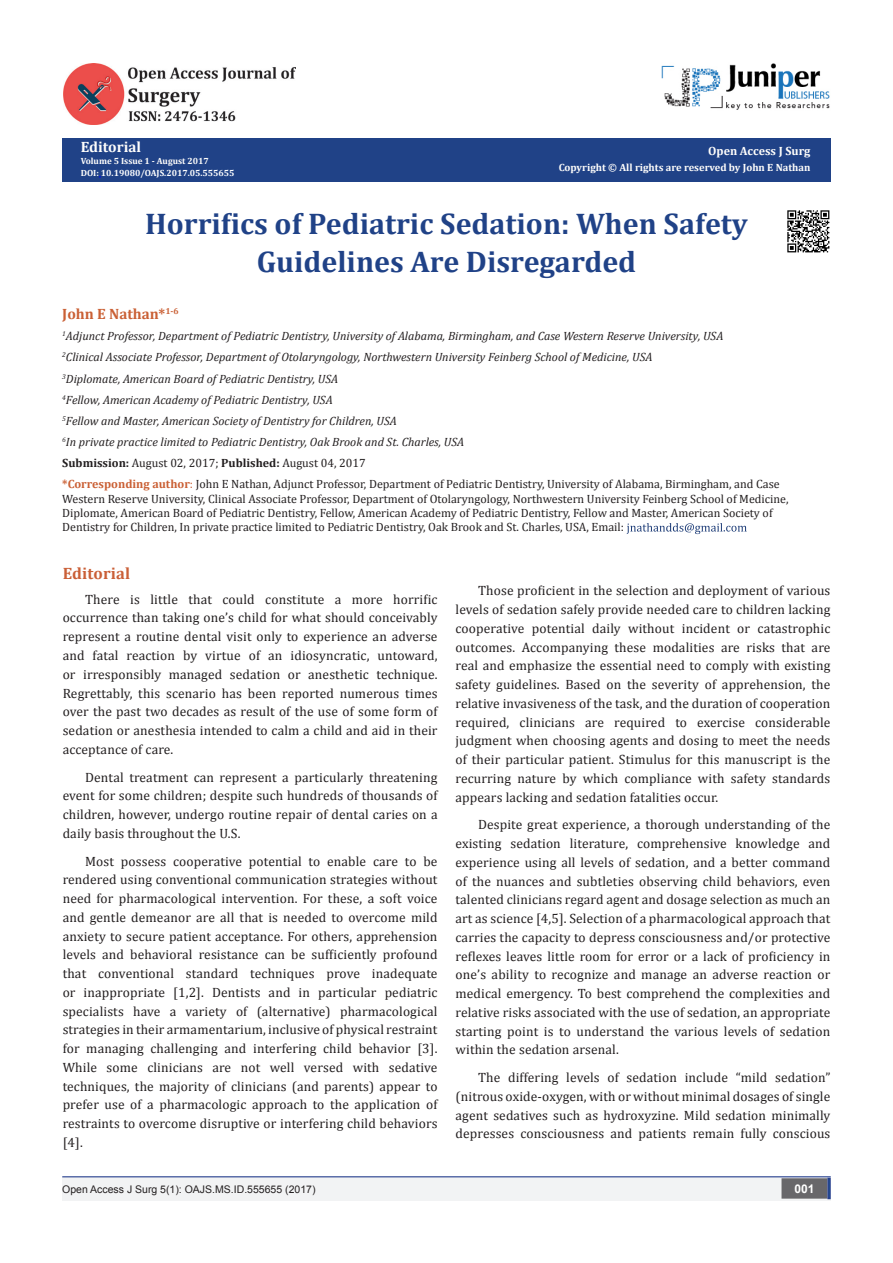
<style>
.page{position:relative;width:893px;height:1263px;background:#fff}
.page>*{position:absolute;margin:0;border:0;box-sizing:border-box;transform-origin:0 0}
.t1{font:700 30px/37.5px "Cambria";color:#204287;text-align:center}
.t2{font:700 16.5px "Cambria";letter-spacing:.01em;color:#ca5f37}
.t3{font:700 15px "Cambria";color:#ca6035}
.t4{font:700 15px "Cambria";color:#fffefc}
.t5{font:13.5px/18.8px "Cambria";letter-spacing:.01em;color:#231f20;text-align:justify}
.t6{font:12px/14.4px "Cambria";color:#231f20}
.t7{font:italic 12px "Cambria";color:#231f20}
.t8{font:700 12px "Cambria";color:#fffefc}
.t9{font:700 12px "Arial";color:#fff}
.t10{font:700 10.5px "Cambria";color:#fffefc}
.t11{font:10.5px "Arial";color:#231f20}
.t12{font:700 9px "Cambria";color:#fff}
.t13{font:700 9px "Cambria";color:#fffefc}
.s1{color:#fffefc}
.s2{font-weight:700}
.s3{font-weight:700;color:#ca6035}
.s4{color:#ca6035}
</style>
<div class="page">
<div style="left:63px;top:138px;width:768px;height:43px;background:#204287"></div>
<svg style="left:627px;top:523px;width:120px;height:11px"></svg>
<div style="left:62px;top:1177px;width:393px;height:24px;background:#f2f3f4"></div>
<div style="left:455px;top:1177px;width:376px;height:24px;background:#f2f3f4"></div>
<div style="left:782px;top:1179px;width:45px;height:19px;background:#68676a"></div>
<div style="left:781px;top:1178px;width:46px;height:20px;border:2px solid #68676a"></div>
<svg style="left:827px;top:1178px;width:4px;height:21px"></svg>
<img style="left:662px;top:63px;width:168px;height:47px">
<img style="left:64px;top:64px;width:232px;height:61px">
<hr style="left:62px;top:1176px;width:769px;height:1px;background:#253f8e">
<img style="left:787px;top:210px;width:43px;height:43px">
<p class="t4" style="left:81px;top:136px;width:62px">Editorial</p>
<p class="t13" style="left:81px;top:155px;width:130px">Volume 5 Issue 1 - August 2017</p>
<p class="t12" style="left:81px;top:167px;width:155px"><span class="s1">DOI:</span> 10.19080/OAJS.2017.05.555655</p>
<p class="t8" style="left:708px;top:143px;width:104px">Open Access J Surg</p>
<p class="t10" style="left:559px;top:160px;width:253px">Copyright © All rights are reserved by John E Nathan</p>
<p class="t1" style="left:145px;top:204px;width:604px">Horrifics of Pediatric Sedation: When Safety<br>Guidelines Are Disregarded</p>
<p class="t3" style="left:62px;top:303px;width:118px">John E Nathan*<sup>1-6</sup></p>
<p class="t7" style="left:62px;top:328px;width:663px"><sup>1</sup>Adjunct Professor, Department of Pediatric Dentistry, University of Alabama, Birmingham, and Case Western Reserve University, USA</p>
<p class="t7" style="left:62px;top:349px;width:592px"><sup>2</sup>Clinical Associate Professor, Department of Otolaryngology, Northwestern University Feinberg School of Medicine, USA</p>
<p class="t7" style="left:62px;top:370px;width:278px"><sup>3</sup>Diplomate, American Board of Pediatric Dentistry, USA</p>
<p class="t7" style="left:62px;top:391px;width:272px"><sup>4</sup>Fellow, American Academy of Pediatric Dentistry, USA</p>
<p class="t7" style="left:62px;top:412px;width:336px"><sup>5</sup>Fellow and Master, American Society of Dentistry for Children, USA</p>
<p class="t7" style="left:62px;top:433px;width:404px"><sup>6</sup>In private practice limited to Pediatric Dentistry, Oak Brook and St. Charles, USA</p>
<p class="t6" style="left:62px;top:456px;width:305px"><span class="s2">Submission:</span> August 02, 2017; <span class="s2">Published:</span> August 04, 2017</p>
<p class="t6" style="left:62px;top:477px;width:728px"><span class="s3">*Corresponding author</span><span class="s4">:</span> John E Nathan, Adjunct Professor, Department of Pediatric Dentistry, University of Alabama, Birmingham, and Case Western Reserve University, Clinical Associate Professor, Department of Otolaryngology, Northwestern University Feinberg School of Medicine, Diplomate, American Board of Pediatric Dentistry, Fellow, American Academy of Pediatric Dentistry, Fellow and Master, American Society of Dentistry for Children, In private practice limited to Pediatric Dentistry, Oak Brook and St. Charles, USA, Email:</p>
<p class="t2" style="left:63px;top:562px;width:69px">Editorial</p>
<p class="t5" style="left:63px;top:590px;width:376px;text-indent:22px">There is little that could constitute a more horrific occurrence than taking one’s child for what should conceivably represent a routine dental visit only to experience an adverse and fatal reaction by virtue of an idiosyncratic, untoward, or irresponsibly managed sedation or anesthetic technique.<br>Regrettably, this scenario has been reported numerous times over the past two decades as result of the use of some form of sedation or anesthesia intended to calm a child and aid in their acceptance of care.</p>
<p class="t5" style="left:63px;top:767px;width:376px;text-indent:22px">Dental treatment can represent a particularly threatening event for some children; despite such hundreds of thousands of children, however, undergo routine repair of dental caries on a daily basis throughout the U.S.</p>
<p class="t5" style="left:63px;top:851px;width:376px;text-indent:22px">Most possess cooperative potential to enable care to be rendered using conventional communication strategies without need for pharmacological intervention. For these, a soft voice and gentle demeanor are all that is needed to overcome mild anxiety to secure patient acceptance. For others, apprehension levels and behavioral resistance can be sufficiently profound that conventional standard techniques prove inadequate or inappropriate [1,2]. Dentists and in particular pediatric specialists have a variety of (alternative) pharmacological strategies in their armamentarium, inclusive of physical restraint for managing challenging and interfering child behavior [3].<br>While some clinicians are not well versed with sedative techniques, the majority of clinicians (and parents) appear to prefer use of a pharmacologic approach to the application of restraints to overcome disruptive or interfering child behaviors [4].</p>
<p class="t5" style="left:456px;top:581px;width:376px;text-indent:22px">Those proficient in the selection and deployment of various levels of sedation safely provide needed care to children lacking cooperative potential daily without incident or catastrophic outcomes. Accompanying these modalities are risks that are real and emphasize the essential need to comply with existing safety guidelines. Based on the severity of apprehension, the relative invasiveness of the task, and the duration of cooperation required, clinicians are required to exercise considerable judgment when choosing agents and dosing to meet the needs of their particular patient. Stimulus for this manuscript is the recurring nature by which compliance with safety standards appears lacking and sedation fatalities occur.</p>
<p class="t5" style="left:456px;top:815px;width:376px;text-indent:22px">Despite great experience, a thorough understanding of the existing sedation literature, comprehensive knowledge and experience using all levels of sedation, and a better command of the nuances and subtleties observing child behaviors, even talented clinicians regard agent and dosage selection as much an art as science [4,5]. Selection of a pharmacological approach that carries the capacity to depress consciousness and/or protective reflexes leaves little room for error or a lack of proficiency in one’s ability to recognize and manage an adverse reaction or medical emergency. To best comprehend the complexities and relative risks associated with the use of sedation, an appropriate starting point is to understand the various levels of sedation within the sedation arsenal.</p>
<p class="t5" style="left:456px;top:1068px;width:376px;text-indent:22px">The differing levels of sedation include “mild sedation” (nitrous oxide-oxygen, with or without minimal dosages of single agent sedatives such as hydroxyzine. Mild sedation minimally depresses consciousness and patients remain fully conscious</p>
<p class="t11" style="left:62px;top:1182px;width:255px">Open Access J Surg 5(1): OAJS.MS.ID.555655 (2017)</p>
<p class="t9" style="left:794px;top:1180px;width:22px">001</p>
</div>
